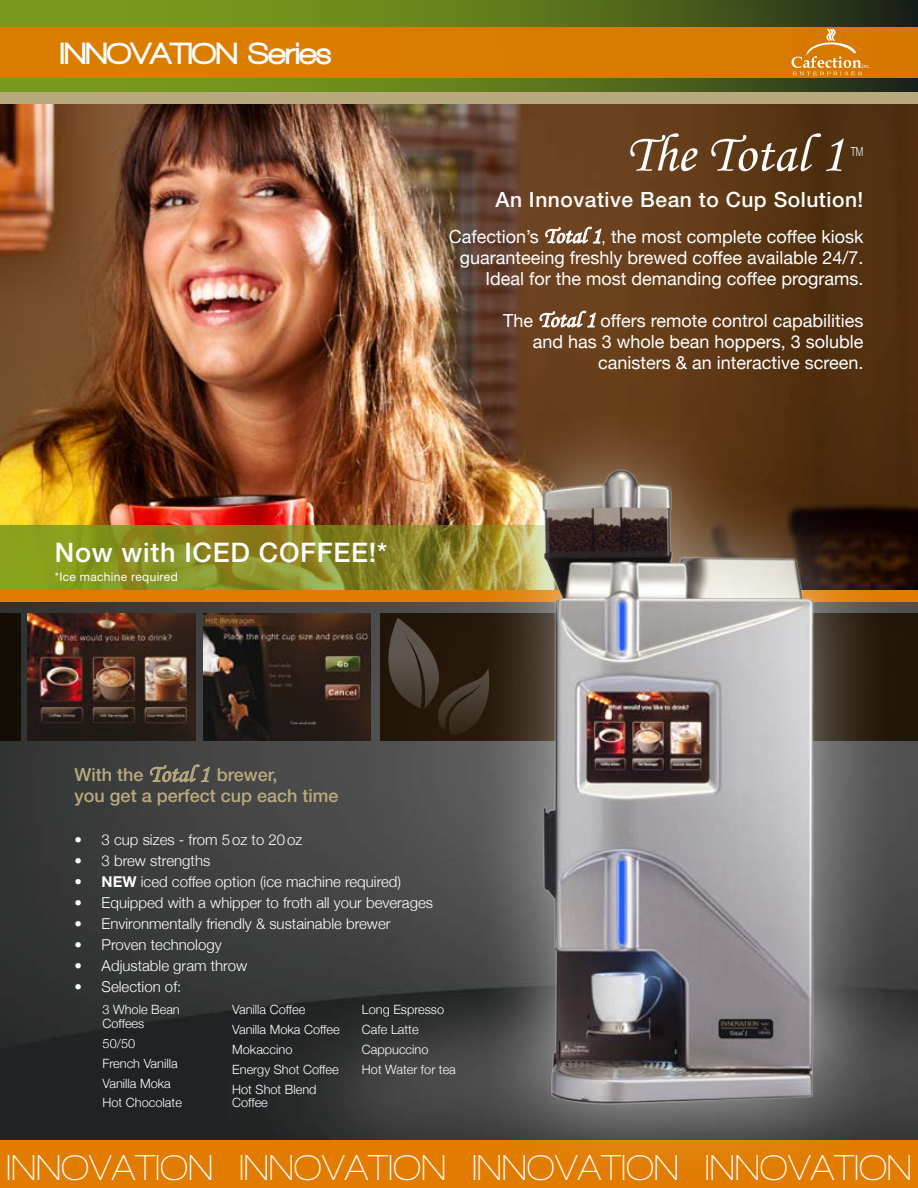
<style>
.page{position:relative;width:918px;height:1188px;background:#fff}
.page>*{position:absolute;margin:0;border:0;box-sizing:border-box;transform-origin:0 0}
.t1{font:54px "Monotype Corsiva";color:#fff}
.t2{font:600 36.75px "Walkway";color:#fff}
.t3{font:900 31.5px "Walkway";color:#fff}
.t4{font:500 27px "Helvetica Neue LT Pro";letter-spacing:.025em;color:#fff}
.t5{font:500 21px "Helvetica Neue LT Pro";letter-spacing:.025em;color:#fff}
.t6{font:18px/21px "Helvetica Neue";color:#fff;text-align:right}
.t7{font:500 18px/21px "Helvetica Neue LT Pro";color:#b9aa7e}
.t8{font:300 15px "Helvetica Neue";color:#fff}
.t9{font:300 12.75px/20px "Helvetica Neue";color:#fff}
.t10{font:300 12.45px "Helvetica Neue";color:#fff;scale:.73 1}
.t11{font:12px "Helvetica Neue LT Pro";letter-spacing:.025em;color:#fff}
.s1{font-family:"Monotype Corsiva";font-size:22.5px}
.s2{font-weight:300}
.s3{font-family:"Monotype Corsiva";font-weight:400;font-size:24px}
.s4{font-family:"Helvetica Neue LT Pro";font-weight:700}
</style>
<div class="page">
<img style="left:0;top:602px;width:918px;height:538px">
<img style="left:870px;top:104px;width:48px;height:486px">
<img style="left:0;top:104px;width:870px;height:422px">
<div style="left:380px;top:613px;width:538px;height:128px;background:#221608"></div>
<svg style="left:371px;top:618px;width:92px;height:117px"></svg>
<img style="left:27px;top:613px;width:169px;height:128px">
<img style="left:203px;top:613px;width:168px;height:128px">
<svg style="left:0;top:0;width:918px;height:92px;background:#5f751a"></svg>
<div style="left:0;top:92px;width:918px;height:12px;background:#b9aa7e"></div>
<div style="left:0;top:27px;width:918px;height:50px;background:#da7c01"></div>
<div style="left:0;top:613px;width:21px;height:128px;background:#130e05"></div>
<svg style="left:150px;top:765px;width:60px;height:19px"></svg>
<svg style="left:792px;top:29px;width:79px;height:46px"></svg>
<div style="left:0;top:1140px;width:918px;height:48px;background:#e17c00"></div>
<svg style="left:0;top:526px;width:463px;height:64px;background:#888c23"></svg>
<div style="left:0;top:590px;width:918px;height:12px;background:#e17c00"></div>
<div style="left:463px;top:395px;width:432px;height:789px;background:#fff;opacity:.5"></div>
<img style="left:534px;top:455px;width:291px;height:653px">
<svg style="left:545px;top:227px;width:56px;height:18px"></svg>
<svg style="left:540px;top:311px;width:56px;height:18px"></svg>
<h3 class="t3" style="left:60px;top:37px;width:273px">INNOVATION Series</h3>
<h1 class="t1" style="left:626px;top:121px;width:220px">The Total 1</h1>
<p class="t10" style="left:851px;top:144px;width:19px">TM</p>
<p class="t5" style="left:496px;top:187px;width:369px">An Innovative Bean to Cup Solution!</p>
<p class="t6" style="left:449px;top:225px;width:416px">Cafection’s <span class="s1">Total 1</span><span class="s2">,</span> the most complete coffee kiosk guaranteeing freshly brewed coffee available 24/7.<br>Ideal for the most demanding coffee programs.</p>
<p class="t6" style="left:503px;top:309px;width:362px">The <span class="s1">Total 1</span> offers remote control capabilities and has 3 whole bean hoppers, 3 soluble canisters &amp; an interactive screen.</p>
<h3 class="t4" style="left:55px;top:536px;width:334px">Now with ICED COFFEE!*</h3>
<p class="t11" style="left:55px;top:570px;width:124px">*Ice machine required</p>
<p class="t7" style="left:75px;top:764px;width:265px">With the <span class="s3">Total 1</span> brewer,<br>you get a perfect cup each time</p>
<p class="t8" style="left:75px;top:830px;width:229px">• 3 cup sizes - from 5oz to 20oz</p>
<p class="t8" style="left:75px;top:851px;width:137px">• 3 brew strengths</p>
<p class="t8" style="left:75px;top:872px;width:328px"><span class="s4">• NEW</span> iced coffee option (ice machine required)</p>
<p class="t8" style="left:75px;top:893px;width:360px">• Equipped with a whipper to froth all your beverages</p>
<p class="t8" style="left:75px;top:914px;width:317px">• Environmentally friendly &amp; sustainable brewer</p>
<p class="t8" style="left:75px;top:935px;width:149px">• Proven technology</p>
<p class="t8" style="left:75px;top:956px;width:174px">• Adjustable gram throw</p>
<p class="t8" style="left:75px;top:977px;width:108px">• Selection of:</p>
<p class="t9" style="left:103px;top:1003px;width:79px;line-height:13.5px">3 Whole Bean<br>Coffees</p>
<p class="t9" style="left:103px;top:1033px;width:81px">50/50<br>French Vanilla<br>Vanilla Moka<br>Hot Chocolate</p>
<p class="t9" style="left:232px;top:1000px;width:109px">Vanilla Coffee<br>Vanilla Moka Coffee<br>Mokaccino<br>Energy Shot Coffee<br>Hot Shot Blend</p>
<p class="t9" style="left:232px;top:1093px;width:37px">Coffee</p>
<p class="t9" style="left:362px;top:1000px;width:96px">Long Espresso<br>Cafe Latte<br>Cappuccino<br>Hot Water for tea</p>
<h2 class="t2" style="left:6px;top:1148px;width:907px">INNOVATION INNOVATION INNOVATION INNOVATION</h2>
</div>
